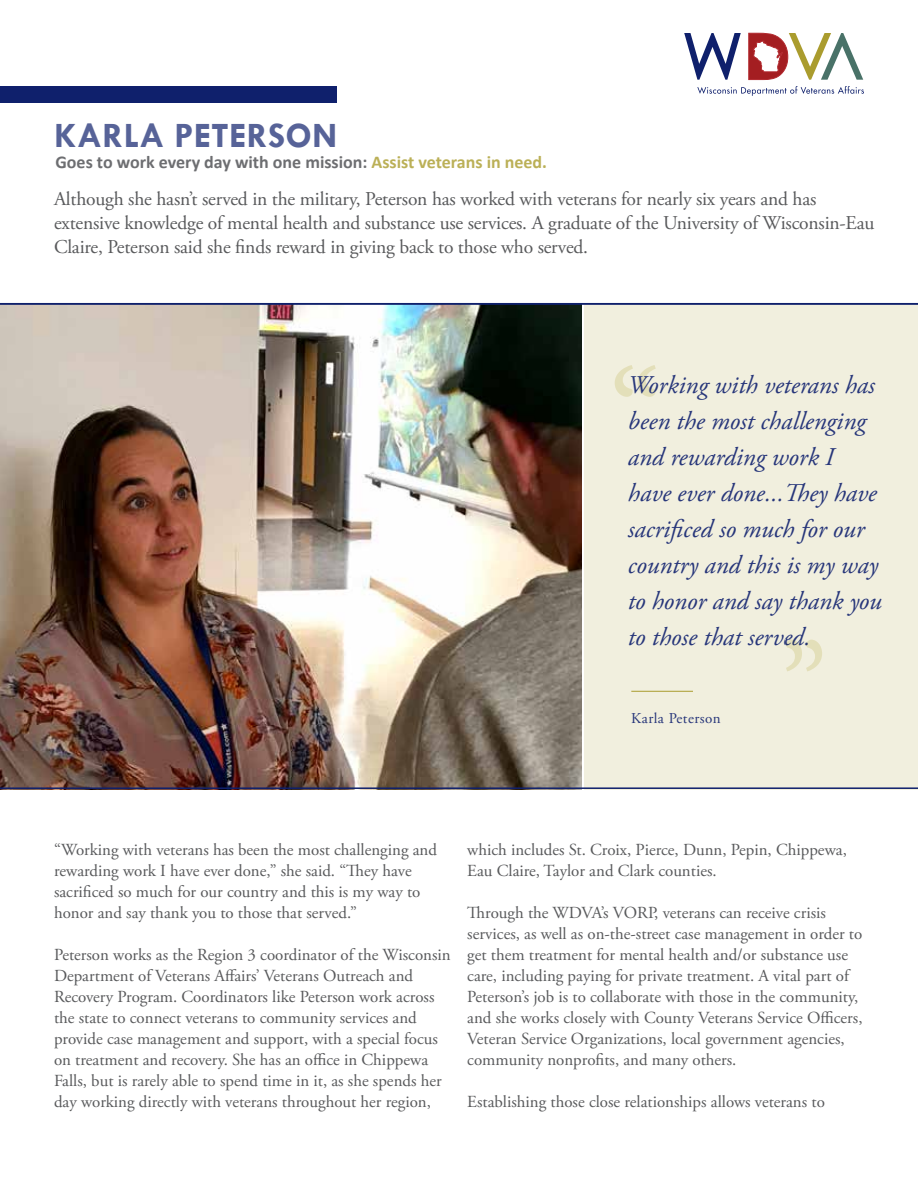
<style>
.page{position:relative;width:918px;height:1188px;background:#fff}
.page>*{position:absolute;margin:0;border:0;box-sizing:border-box;transform-origin:0 0}
.t1{font:700 36px "Tw Cen";letter-spacing:.01em;color:#576398}
.t2{font:italic 25.5px/36px "Adobe Garamond Pro";color:#27367a}
.t3{font:19.5px/24px "Adobe Garamond Pro";letter-spacing:-.01em;color:#58595b}
.t4{font:700 18px "Calibri";color:#6d6e71}
.t5{font:16.8px/21px "Adobe Garamond Pro";color:#58595b}
.t6{font:15px "Adobe Garamond Pro";letter-spacing:.03em;color:#27367a}
.s1{color:#bbb057}
</style>
<div class="page">
<div style="left:584px;top:303px;width:334px;height:487px;background:#f1efde"></div>
<svg style="left:615px;top:365px;width:41px;height:32px"></svg>
<svg style="left:684px;top:33px;width:57px;height:47px"></svg>
<svg style="left:749px;top:33px;width:114px;height:47px"></svg>
<svg style="left:697px;top:86px;width:167px;height:10px"></svg>
<div style="left:0;top:86px;width:337px;height:16px;background:#0f206c"></div>
<hr style="left:631px;top:691px;width:62px;height:1px;background:#aa9c2e">
<img style="left:0;top:305px;width:581px;height:485px">
<hr style="left:0;top:787px;width:918px;height:2px;background:#0f206c">
<hr style="left:0;top:303px;width:918px;height:2px;background:#0f206c">
<svg style="left:786px;top:640px;width:36px;height:31px"></svg>
<h1 class="t1" style="left:54px;top:114px;width:285px">KARLA PETERSON</h1>
<p class="t4" style="left:56px;top:151px;width:493px">Goes to work every day with one mission: <span class="s1">Assist veterans in need.</span></p>
<p class="t3" style="left:54px;top:188px;width:822px">Although she hasn’t served in the military, Peterson has worked with veterans for nearly six years and has extensive knowledge of mental health and substance use services. A graduate of the University of Wisconsin-Eau<br>Claire, Peterson said she finds reward in giving back to those who served.</p>
<h2 class="t2" style="left:628px;top:368px;width:255px">Working with veterans has been the most challenging and rewarding work I have ever done...They have sacrificed so much for our country and this is my way to honor and say thank you to those that served.</h2>
<p class="t6" style="left:631px;top:710px;width:91px">Karla Peterson</p>
<p class="t5" style="left:54px;top:839px;width:385px">“Working with veterans has been the most challenging and rewarding work I have ever done,” she said. “They have sacrificed so much for our country and this is my way to honor and say thank you to those that served.”</p>
<p class="t5" style="left:54px;top:944px;width:398px">Peterson works as the Region 3 coordinator of the Wisconsin Department of Veterans Affairs’ Veterans Outreach and Recovery Program. Coordinators like Peterson work across the state to connect veterans to community services and provide case management and support, with a special focus on treatment and recovery. She has an office in Chippewa Falls, but is rarely able to spend time in it, as she spends her day working directly with veterans throughout her region,</p>
<p class="t5" style="left:467px;top:839px;width:381px">which includes St. Croix, Pierce, Dunn, Pepin, Chippewa,<br>Eau Claire, Taylor and Clark counties.</p>
<p class="t5" style="left:467px;top:902px;width:397px">Through the WDVA’s VORP, veterans can receive crisis services, as well as on-the-street case management in order to get them treatment for mental health and/or substance use care, including paying for private treatment. A vital part of Peterson’s job is to collaborate with those in the community, and she works closely with County Veterans Service Officers, Veteran Service Organizations, local government agencies, community nonprofits, and many others.</p>
<p class="t5" style="left:467px;top:1091px;width:359px">Establishing those close relationships allows veterans to</p>
</div>
